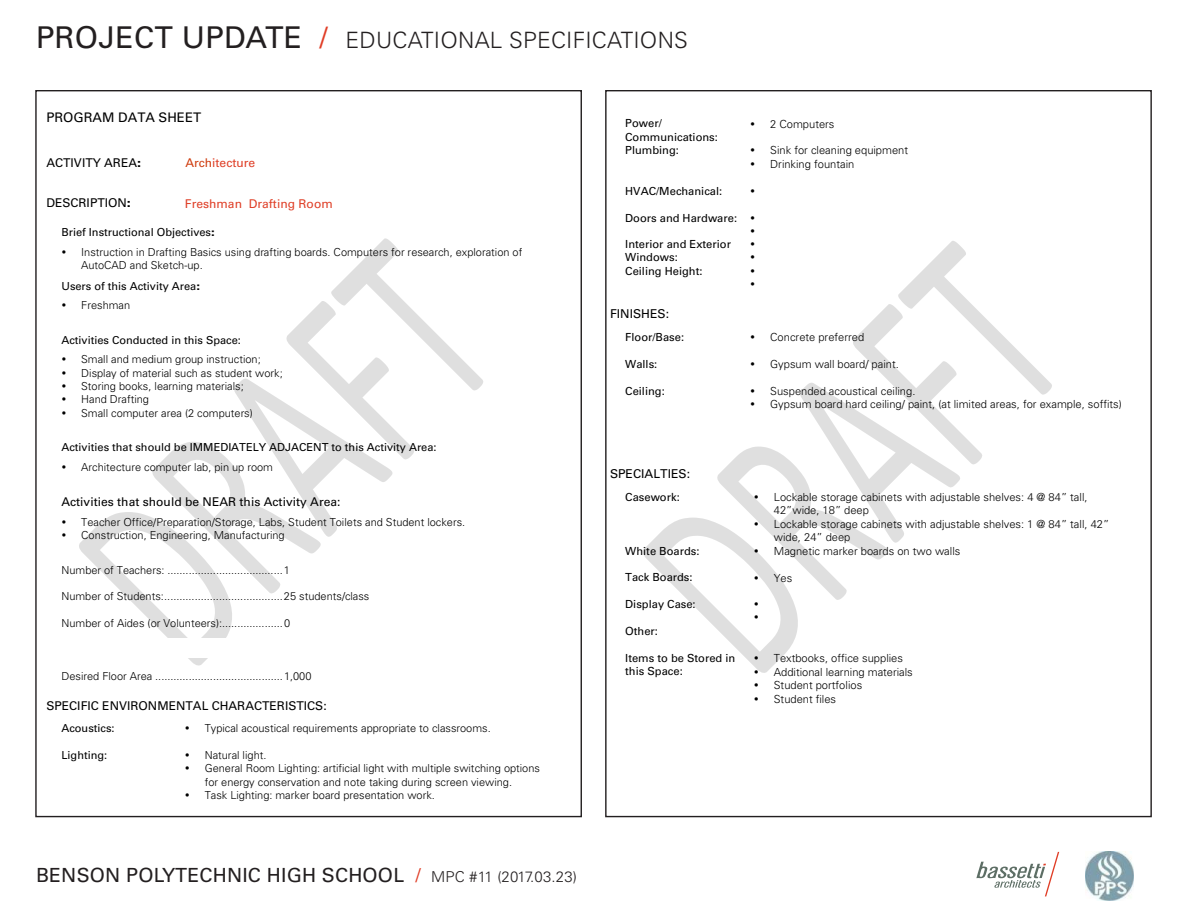
<style>
.page{position:relative;width:1188px;height:918px;background:#fff}
.page>*{position:absolute;margin:0;border:0;box-sizing:border-box;transform-origin:0 0}
.Board_Title{font:300 22.5px "Univers LT Std";letter-spacing:.01em;color:#231f20}
.t1{font:19.5px "Univers LT Std";letter-spacing:.01em;color:#231f20}
.t2{font:13.2px "Univers LT Std";color:#000}
.t3{font:12.15px "Univers LT Std";color:#000}
.t4{font:12px "Univers LT Std";color:#000}
.t5{font:12px "Univers LT Std";color:#df3f27}
.t6{font:300 11.1px/13.4px "Univers LT Std";color:#000}
.t7{font:11.1px/13.4px "Univers LT Std";color:#000}
.t8{font:11.1px "Wingdings";color:#000}
.t9{font:300 10.95px/13.2px "Univers LT Std";color:#000}
.t10{font:10.95px "Univers LT Std";color:#000}
.s1{font-weight:400;font-size:30px}
.s2{font-weight:400;font-size:30px;color:#e03d26}
.s3{font-weight:900}
.s4{color:#cf3d0f}
.s5{color:#e03d26}
.s6{font-weight:300;font-size:15px}
</style>
<div class="page">
<svg style="left:976px;top:852px;width:83px;height:44px"></svg>
<img style="left:1086px;top:852px;width:48px;height:48px">
<img style="left:79px;top:512px;width:153px;height:154px">
<img style="left:152px;top:442px;width:169px;height:152px">
<img style="left:234px;top:379px;width:159px;height:158px">
<img style="left:286px;top:301px;width:128px;height:158px">
<img style="left:331px;top:238px;width:152px;height:153px">
<img style="left:643px;top:518px;width:155px;height:155px">
<img style="left:717px;top:447px;width:171px;height:153px">
<img style="left:800px;top:383px;width:160px;height:160px">
<img style="left:853px;top:304px;width:129px;height:160px">
<img style="left:898px;top:241px;width:154px;height:154px">
<div style="left:60px;top:638px;width:232px;height:20px;background:#fff"></div>
<svg style="left:755px;top:603px;width:3px;height:16px"></svg>
<p class="Board_Title" style="left:36px;top:26px;width:653px"><span class="s1">PROJECT UPDATE</span> <span class="s2">/</span> EDUCATIONAL SPECIFICATIONS</p>
<p class="t2" style="left:46px;top:110px;width:156px">PROGRAM DATA SHEET</p>
<p class="t4" style="left:46px;top:156px;width:96px">ACTIVITY AREA<span class="s3">:</span></p>
<p class="t5" style="left:185px;top:156px;width:71px"><span class="s4">Arch</span>itecture</p>
<p class="t4" style="left:46px;top:195px;width:86px">DESCRIPTION<span class="s3">:</span></p>
<p class="t5" style="left:185px;top:197px;width:149px">Freshman Drafting Room</p>
<p class="t10" style="left:61px;top:226px;width:155px">Brief Instructional Objectives<span class="s3">:</span></p>
<p class="t9" style="left:81px;top:246px;width:443px;text-indent:-20px">• Instruction in Drafting Basics using drafting boards. Computers for research, exploration of<br>AutoCAD and Sketch-up.</p>
<p class="t10" style="left:61px;top:279px;width:140px">Users of this Activity Area<span class="s3">:</span></p>
<p class="t9" style="left:61px;top:299px;width:70px">• Freshman</p>
<p class="t10" style="left:61px;top:333px;width:181px">Activities Conducted in this Space:</p>
<p class="t9" style="left:61px;top:353px;width:201px">• Small and medium group instruction;</p>
<p class="t9" style="left:61px;top:366px;width:223px">• Display of material such as student work;</p>
<p class="t9" style="left:61px;top:380px;width:184px">• Storing books, learning materials;</p>
<p class="t9" style="left:61px;top:393px;width:89px">• Hand Drafting</p>
<p class="t9" style="left:61px;top:406px;width:193px">• Small computer area (2 computers)</p>
<p class="t10" style="left:61px;top:440px;width:377px">Activities that should be IMMEDIATELY ADJACENT to this Activity Area:</p>
<p class="t9" style="left:61px;top:460px;width:213px">• Architecture computer lab, pin up room</p>
<p class="t4" style="left:61px;top:495px;width:281px">Activities that should be NEAR this Activity Area:</p>
<p class="t9" style="left:61px;top:516px;width:405px">• Teacher Office/Preparation/Storage, Labs, Student Toilets and Student lockers.</p>
<p class="t9" style="left:61px;top:529px;width:225px">• Construction, Engineering, Manufacturing</p>
<p class="t9" style="left:61px;top:563px;width:230px">Number of Teachers: ...................................... 1</p>
<p class="t9" style="left:61px;top:590px;width:310px">Number of Students: ....................................... 25 students/class</p>
<p class="t9" style="left:61px;top:616px;width:230px">Number of Aides (or Volunteers):.................... 0</p>
<p class="t9" style="left:61px;top:669px;width:252px">Desired Floor Area .......................................... 1,000</p>
<p class="t4" style="left:46px;top:698px;width:282px">SPECIFIC ENVIRONMENTAL CHARACTERISTICS:</p>
<p class="t10" style="left:61px;top:722px;width:55px">Acoustics:</p>
<p class="t9" style="left:185px;top:722px;width:307px">• Typical acoustical requirements appropriate to classrooms.</p>
<p class="t10" style="left:61px;top:749px;width:47px">Lighting:</p>
<p class="t9" style="left:185px;top:749px;width:83px">• Natural light.</p>
<p class="t9" style="left:205px;top:762px;width:337px;text-indent:-20px">• General Room Lighting: artificial light with multiple switching options for energy conservation and note taking during screen viewing.</p>
<p class="t9" style="left:185px;top:788px;width:252px">• Task Lighting: marker board presentation work.</p>
<h2 class="t1" style="left:36px;top:864px;width:543px">BENSON POLYTECHNIC HIGH SCHOOL <span class="s5">/</span> <span class="s6">MPC #11 (2017.03.23)</span></h2>
<p class="t7" style="left:625px;top:117px;width:94px">Power/<br>Communications:</p>
<p class="t6" style="left:750px;top:117px;width:86px">• 2 Computers</p>
<p class="t7" style="left:625px;top:144px;width:55px">Plumbing:</p>
<p class="t6" style="left:750px;top:144px;width:159px">• Sink for cleaning equipment</p>
<p class="t6" style="left:750px;top:157px;width:106px">• Drinking fountain</p>
<p class="t7" style="left:625px;top:184px;width:99px">HVAC/Mechanical:</p>
<p class="t8" style="left:750px;top:185px;width:7px">•</p>
<p class="t7" style="left:625px;top:211px;width:132px">Doors and Hardware: •</p>
<p class="t8" style="left:750px;top:225px;width:7px">•</p>
<p class="t7" style="left:625px;top:238px;width:107px">Interior and Exterior</p>
<p class="t7" style="left:625px;top:251px;width:54px">Windows:</p>
<p class="t7" style="left:625px;top:264px;width:79px">Ceiling Height:</p>
<p class="t3" style="left:610px;top:307px;width:61px">FINISHES:</p>
<p class="t7" style="left:625px;top:331px;width:60px">Floor/Base:</p>
<p class="t6" style="left:750px;top:331px;width:116px">• Concrete preferred</p>
<p class="t7" style="left:625px;top:357px;width:34px">Walls:</p>
<p class="t6" style="left:750px;top:358px;width:150px">• Gypsum wall board/ paint.</p>
<p class="t7" style="left:625px;top:384px;width:41px">Ceiling:</p>
<p class="t6" style="left:750px;top:384px;width:167px">• Suspended acoustical ceiling.</p>
<p class="t6" style="left:750px;top:398px;width:373px">• Gypsum board hard ceiling/ paint, (at limited areas, for example, soffits)</p>
<p class="t3" style="left:610px;top:466px;width:82px">SPECIALTIES:</p>
<p class="t7" style="left:625px;top:490px;width:56px">Casework:</p>
<p class="t6" style="left:774px;top:490px;width:315px;text-indent:-20px">• Lockable storage cabinets with adjustable shelves: 4 @ 84” tall,<br>42”wide, 18” deep</p>
<p class="t6" style="left:774px;top:517px;width:337px;text-indent:-20px">• Lockable storage cabinets with adjustable shelves: 1 @ 84” tall, 42” wide, 24” deep</p>
<p class="t7" style="left:625px;top:544px;width:76px">White Boards:</p>
<p class="t6" style="left:754px;top:544px;width:208px">• Magnetic marker boards on two walls</p>
<p class="t7" style="left:625px;top:571px;width:69px">Tack Boards:</p>
<p class="t6" style="left:754px;top:571px;width:40px">• Yes</p>
<p class="t7" style="left:625px;top:598px;width:72px">Display Case:</p>
<p class="t7" style="left:625px;top:624px;width:34px">Other:</p>
<p class="t7" style="left:625px;top:652px;width:112px">Items to be Stored in this Space:</p>
<p class="t6" style="left:754px;top:652px;width:151px">• Textbooks, office supplies</p>
<p class="t6" style="left:754px;top:665px;width:161px">• Additional learning materials</p>
<p class="t6" style="left:754px;top:678px;width:110px">• Student portfolios</p>
<p class="t6" style="left:754px;top:692px;width:84px">• Student files</p>
</div>
